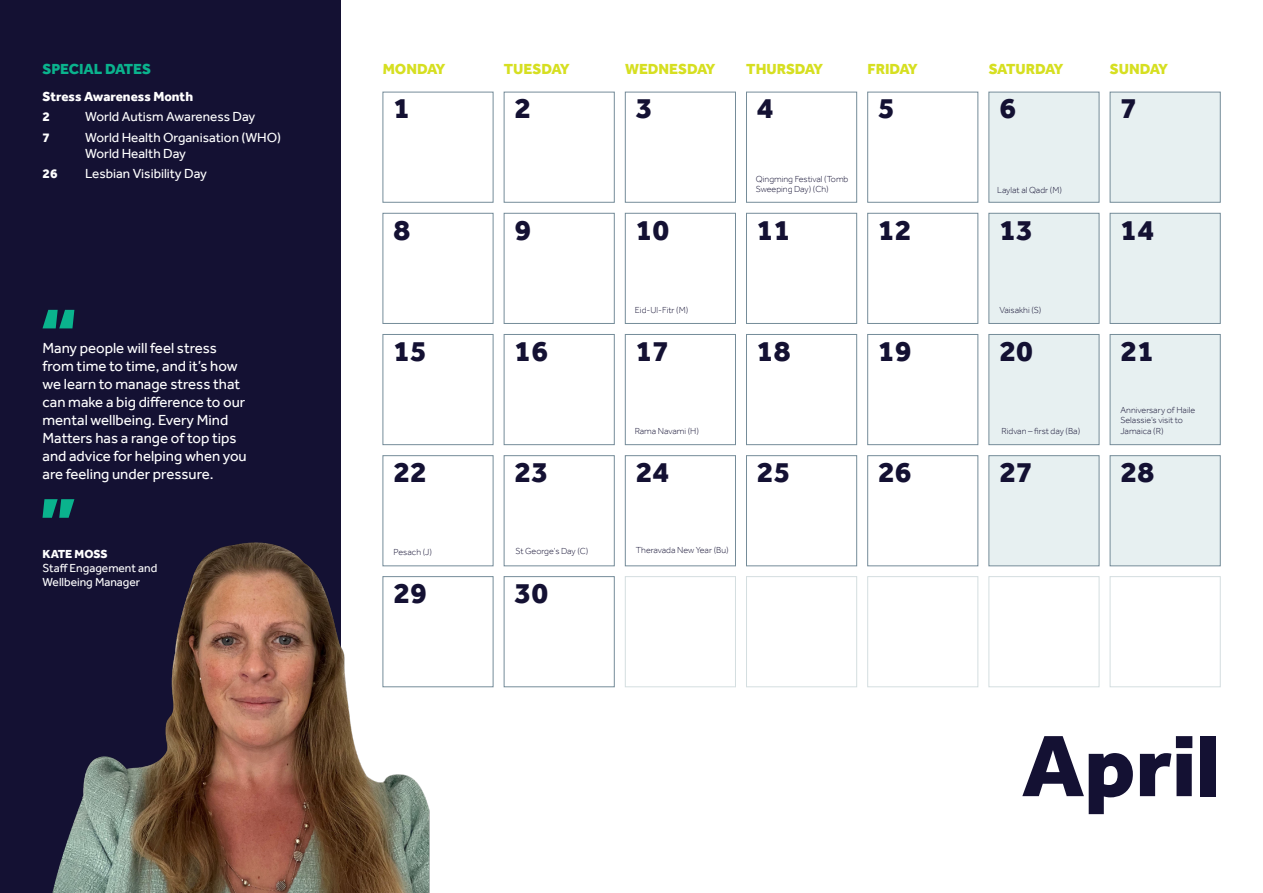
<style>
.page{position:relative;width:1263px;height:893px;background:#fff}
.page>*{position:absolute;margin:0;border:0;box-sizing:border-box;transform-origin:0 0}
.t1{font:800 90px "Effra";color:#141133}
.t2{font:800 30px "Effra";color:#141133}
.t3{font:15px/18px "Effra";color:#fff}
.t4{font:800 15px "Effra";color:#d6df21}
.t5{font:800 15px "Effra";color:#0ab38d}
.t6{font:13.5px/16.2px "Effra";color:#fff}
.t7{font:800 13.5px "Effra";color:#fff}
.t8{font:12px/14.4px "Effra";color:#fff}
.t9{font:300 9px/10.8px "Effra";color:#141133}
.s1{font-weight:800}
</style>
<div class="page">
<div style="left:0;top:0;width:340px;height:893px;background:#141133"></div>
<img style="left:42px;top:506px;width:450px;height:387px">
<div style="left:1110px;top:576px;width:110px;height:111px;background:#fff;border:1px solid #d4dee0"></div>
<div style="left:1110px;top:455px;width:110px;height:111px;background:#e7f0f1;border:1px solid #758c99"></div>
<div style="left:1110px;top:334px;width:110px;height:111px;background:#e7f0f1;border:1px solid #758c99"></div>
<div style="left:1110px;top:213px;width:110px;height:111px;background:#e7f0f1;border:1px solid #758c99"></div>
<div style="left:1110px;top:92px;width:110px;height:110px;background:#e7f0f1;border:1px solid #758c99"></div>
<div style="left:867px;top:576px;width:111px;height:111px;background:#fff;border:1px solid #d4dee0"></div>
<div style="left:867px;top:455px;width:111px;height:111px;background:#fff;border:1px solid #758c99"></div>
<div style="left:867px;top:334px;width:111px;height:111px;background:#fff;border:1px solid #758c99"></div>
<div style="left:867px;top:213px;width:111px;height:111px;background:#fff;border:1px solid #758c99"></div>
<div style="left:867px;top:92px;width:111px;height:110px;background:#fff;border:1px solid #758c99"></div>
<div style="left:625px;top:576px;width:111px;height:111px;background:#fff;border:1px solid #d4dee0"></div>
<div style="left:625px;top:455px;width:111px;height:111px;background:#fff;border:1px solid #758c99"></div>
<div style="left:625px;top:334px;width:111px;height:111px;background:#fff;border:1px solid #758c99"></div>
<div style="left:625px;top:213px;width:111px;height:111px;background:#fff;border:1px solid #758c99"></div>
<div style="left:625px;top:92px;width:111px;height:110px;background:#fff;border:1px solid #758c99"></div>
<div style="left:989px;top:576px;width:110px;height:111px;background:#fff;border:1px solid #d4dee0"></div>
<div style="left:989px;top:455px;width:110px;height:111px;background:#e7f0f1;border:1px solid #758c99"></div>
<div style="left:989px;top:334px;width:110px;height:111px;background:#e7f0f1;border:1px solid #758c99"></div>
<div style="left:989px;top:213px;width:110px;height:111px;background:#e7f0f1;border:1px solid #758c99"></div>
<div style="left:989px;top:92px;width:110px;height:110px;background:#e7f0f1"></div>
<div style="left:746px;top:576px;width:111px;height:111px;background:#fff;border:1px solid #d4dee0"></div>
<div style="left:746px;top:455px;width:111px;height:111px;background:#fff;border:1px solid #758c99"></div>
<div style="left:746px;top:334px;width:111px;height:111px;background:#fff;border:1px solid #758c99"></div>
<div style="left:746px;top:213px;width:111px;height:111px;background:#fff;border:1px solid #758c99"></div>
<div style="left:746px;top:92px;width:111px;height:110px;background:#fff;border:1px solid #758c99"></div>
<div style="left:504px;top:576px;width:110px;height:111px;background:#fff;border:1px solid #758c99"></div>
<div style="left:504px;top:455px;width:110px;height:111px;background:#fff;border:1px solid #758c99"></div>
<div style="left:504px;top:334px;width:110px;height:111px;background:#fff;border:1px solid #758c99"></div>
<div style="left:504px;top:213px;width:110px;height:111px;background:#fff;border:1px solid #758c99"></div>
<div style="left:504px;top:92px;width:110px;height:110px;background:#fff;border:1px solid #758c99"></div>
<div style="left:383px;top:576px;width:110px;height:111px;background:#fff;border:1px solid #758c99"></div>
<div style="left:383px;top:455px;width:110px;height:111px;background:#fff;border:1px solid #758c99"></div>
<div style="left:383px;top:334px;width:110px;height:111px;background:#fff;border:1px solid #758c99"></div>
<div style="left:383px;top:213px;width:110px;height:111px;background:#fff;border:1px solid #758c99"></div>
<svg style="left:43px;top:310px;width:31px;height:18px"></svg>
<svg style="left:43px;top:499px;width:31px;height:19px"></svg>
<p class="t5" style="left:43px;top:60px;width:110px">SPECIAL DATES</p>
<p class="t7" style="left:43px;top:88px;width:152px">Stress Awareness Month</p>
<p class="t7" style="left:43px;top:109px;width:9px">2</p>
<p class="t6" style="left:85px;top:109px;width:172px">World Autism Awareness Day</p>
<p class="t7" style="left:43px;top:129px;width:9px">7</p>
<p class="t6" style="left:85px;top:129px;width:198px">World Health Organisation (WHO)<br>World Health Day</p>
<p class="t7" style="left:43px;top:166px;width:17px">26</p>
<p class="t6" style="left:85px;top:166px;width:123px">Lesbian Visibility Day</p>
<p class="t3" style="left:43px;top:339px;width:206px">Many people will feel stress from time to time, and it’s how we learn to manage stress that can make a big difference to our mental wellbeing. Every Mind<br>Matters has a range of top tips and advice for helping when you are feeling under pressure.</p>
<p class="t8" style="left:43px;top:546px;width:116px"><span class="s1">KATE MOSS<br></span>Staff Engagement and</p>
<p class="t8" style="left:43px;top:575px;width:99px">Wellbeing Manager</p>
<p class="t4" style="left:383px;top:60px;width:64px">MONDAY</p>
<p class="t4" style="left:504px;top:60px;width:67px">TUESDAY</p>
<p class="t4" style="left:625px;top:60px;width:92px">WEDNESDAY</p>
<p class="t4" style="left:746px;top:60px;width:79px">THURSDAY</p>
<p class="t4" style="left:867px;top:60px;width:52px">FRIDAY</p>
<p class="t4" style="left:989px;top:60px;width:76px">SATURDAY</p>
<p class="t4" style="left:1110px;top:60px;width:60px">SUNDAY</p>
<p class="t2" style="left:393px;top:90px;width:18px">1</p>
<p class="t2" style="left:514px;top:90px;width:18px">2</p>
<p class="t2" style="left:636px;top:90px;width:18px">3</p>
<p class="t2" style="left:757px;top:90px;width:18px">4</p>
<p class="t2" style="left:878px;top:90px;width:18px">5</p>
<p class="t2" style="left:999px;top:91px;width:18px">6</p>
<p class="t2" style="left:1120px;top:91px;width:18px">7</p>
<p class="t9" style="left:756px;top:173px;width:94px">Qingming Festival (Tomb<br>Sweeping Day) (Ch)</p>
<p class="t9" style="left:997px;top:185px;width:66px">Laylat al Qadr (M)</p>
<p class="t2" style="left:393px;top:212px;width:18px">8</p>
<p class="t2" style="left:514px;top:212px;width:18px">9</p>
<p class="t2" style="left:636px;top:212px;width:35px">10</p>
<p class="t2" style="left:757px;top:212px;width:35px">11</p>
<p class="t2" style="left:878px;top:212px;width:35px">12</p>
<p class="t2" style="left:999px;top:212px;width:35px">13</p>
<p class="t2" style="left:1120px;top:212px;width:35px">14</p>
<p class="t9" style="left:635px;top:304px;width:55px">Eid-Ul-Fitr (M)</p>
<p class="t9" style="left:999px;top:304px;width:44px">Vaisakhi (S)</p>
<p class="t2" style="left:393px;top:333px;width:35px">15</p>
<p class="t2" style="left:514px;top:333px;width:35px">16</p>
<p class="t2" style="left:636px;top:333px;width:35px">17</p>
<p class="t2" style="left:757px;top:333px;width:35px">18</p>
<p class="t2" style="left:878px;top:333px;width:35px">19</p>
<p class="t2" style="left:999px;top:333px;width:35px">20</p>
<p class="t2" style="left:1120px;top:333px;width:35px">21</p>
<p class="t9" style="left:1120px;top:404px;width:76px">Anniversary of Haile</p>
<p class="t9" style="left:1120px;top:415px;width:64px">Selassie’s visit to</p>
<p class="t2" style="left:393px;top:454px;width:35px">22</p>
<p class="t2" style="left:514px;top:454px;width:35px">23</p>
<p class="t9" style="left:1001px;top:426px;width:80px">Ridvan – first day (Ba)</p>
<p class="t9" style="left:635px;top:426px;width:66px">Rama Navami (H)</p>
<p class="t9" style="left:1120px;top:426px;width:45px">Jamaica (R)</p>
<p class="t2" style="left:636px;top:454px;width:35px">24</p>
<p class="t2" style="left:757px;top:454px;width:35px">25</p>
<p class="t2" style="left:878px;top:454px;width:35px">26</p>
<p class="t2" style="left:999px;top:454px;width:35px">27</p>
<p class="t2" style="left:1120px;top:454px;width:35px">28</p>
<p class="t9" style="left:394px;top:547px;width:40px">Pesach (J)</p>
<p class="t9" style="left:516px;top:546px;width:74px">St George’s Day (C)</p>
<p class="t9" style="left:636px;top:545px;width:94px">Theravada New Year (Bu)</p>
<p class="t2" style="left:393px;top:575px;width:35px">29</p>
<p class="t2" style="left:514px;top:575px;width:35px">30</p>
<p class="t1" style="left:1022px;top:712px;width:200px">April</p>
</div>
